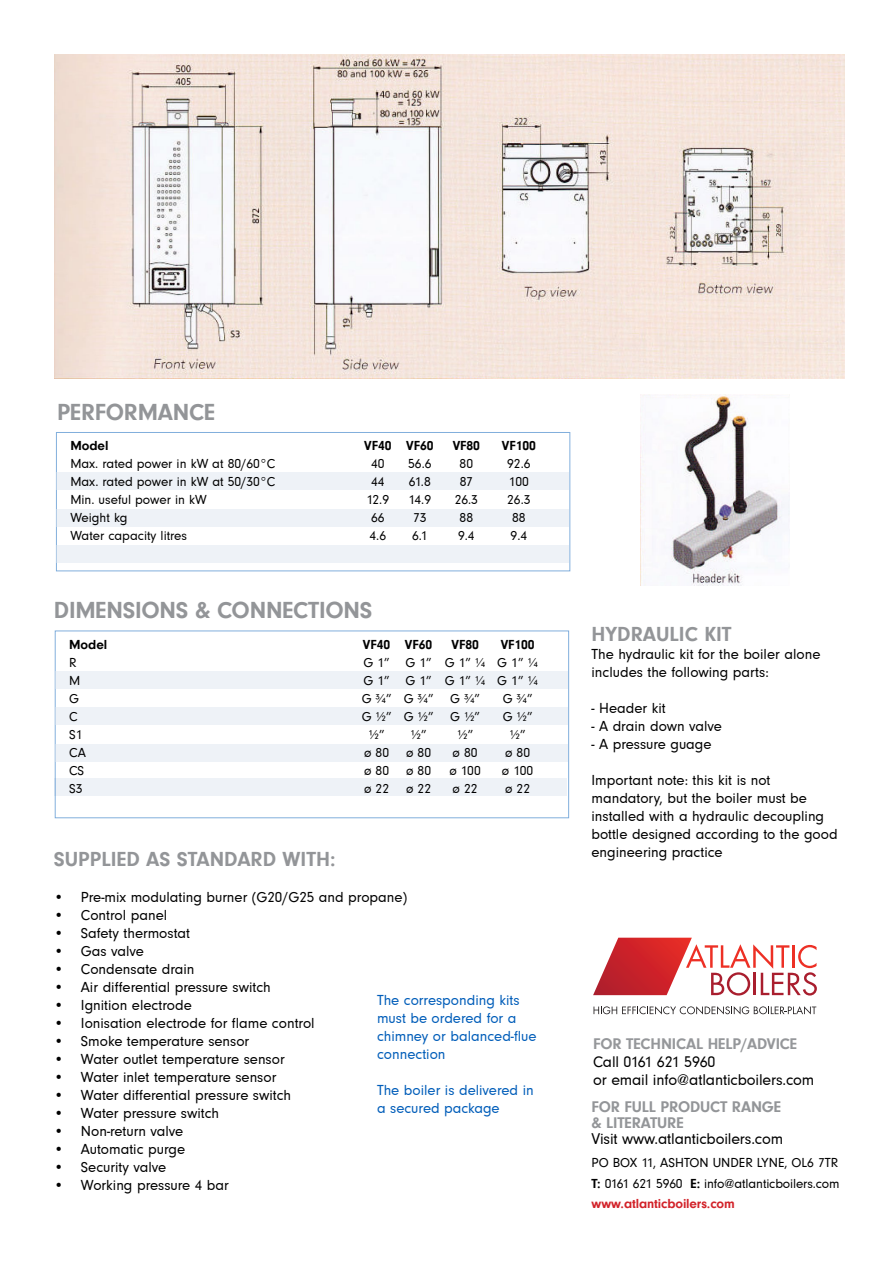
<style>
.page{position:relative;width:893px;height:1263px;background:#fff}
.page>*{position:absolute;margin:0;border:0;box-sizing:border-box;transform-origin:0 0}
.t1{font:700 24px "Neuzeit Gro T";letter-spacing:-.01em;color:#939598}
.t2{font:700 21px "Neuzeit Gro T";color:#939598}
.t3{font:16.05px "Neuzeit Gro T";letter-spacing:-.01em;color:#000}
.t4{font:700 15.9px/16px "Neuzeit Gro T";letter-spacing:-.01em;color:#939598}
.t5{font:700 15.9px "Neuzeit Gro T";letter-spacing:-.01em;color:#95979a}
.t6{font:15.9px "Neuzeit Gro T";letter-spacing:-.01em;color:#000}
.t7{font:15px/18px "Neuzeit Gro T";color:#000}
.t8{font:15px/18px "Neuzeit Gro T";color:#005db9}
.t9{font:13.5px/20.4px "Neuzeit Gro T";color:#000;text-align:justify}
.t10{font:700 13.5px "Neuzeit Gro T";color:#000}
.s1{font-weight:700}
.s2{font-weight:700;color:#d2232a}
</style>
<div class="page">
<div style="left:54px;top:779px;width:512px;height:17px;background:#eef2f7"></div>
<svg style="left:593px;top:938px;width:224px;height:57px"></svg>
<svg style="left:593px;top:1006px;width:223px;height:8px"></svg>
<div style="left:57px;top:473px;width:512px;height:17px;background:#eef2f7"></div>
<div style="left:57px;top:509px;width:512px;height:18px;background:#eef2f7"></div>
<div style="left:56px;top:546px;width:512px;height:17px;background:#eef2f7"></div>
<img style="left:55px;top:54px;width:789px;height:324px">
<img style="left:641px;top:394px;width:149px;height:191px">
<div style="left:55px;top:671px;width:513px;height:17px;background:#eef2f7"></div>
<div style="left:55px;top:707px;width:513px;height:18px;background:#eef2f7"></div>
<div style="left:55px;top:744px;width:512px;height:17px;background:#eef2f7"></div>
<h1 class="t1" style="left:57px;top:399px;width:160px">PERFORMANCE</h1>
<p class="t10" style="left:70px;top:438px;width:40px">Model</p>
<p class="t10" style="left:364px;top:438px;width:71px">VF40 VF60</p>
<p class="t10" style="left:453px;top:438px;width:29px">VF80</p>
<p class="t10" style="left:502px;top:438px;width:35px">VF100</p>
<p class="t9" style="left:70px;top:454px;width:206px">Max. rated power in kW at 80/60°C</p>
<p class="t9" style="left:371px;top:454px;width:15px">40</p>
<p class="t9" style="left:408px;top:454px;width:25px">56.6</p>
<p class="t9" style="left:460px;top:454px;width:15px">80</p>
<p class="t9" style="left:507px;top:454px;width:25px">92.6</p>
<p class="t9" style="left:70px;top:472px;width:206px">Max. rated power in kW at 50/30°C</p>
<p class="t9" style="left:371px;top:472px;width:15px">44</p>
<p class="t9" style="left:409px;top:472px;width:23px">61.8</p>
<p class="t9" style="left:460px;top:472px;width:14px">87</p>
<p class="t9" style="left:509px;top:472px;width:21px">100</p>
<p class="t9" style="left:70px;top:490px;width:138px">Min. useful power in kW</p>
<p class="t9" style="left:367px;top:490px;width:24px">12.9</p>
<p class="t9" style="left:409px;top:490px;width:24px">14.9</p>
<p class="t9" style="left:455px;top:490px;width:25px">26.3</p>
<p class="t9" style="left:507px;top:490px;width:25px">26.3</p>
<p class="t9" style="left:70px;top:508px;width:59px">Weight kg</p>
<p class="t9" style="left:371px;top:508px;width:15px">66</p>
<p class="t9" style="left:413px;top:508px;width:15px">73</p>
<p class="t9" style="left:460px;top:508px;width:15px">88</p>
<p class="t9" style="left:512px;top:508px;width:15px">88</p>
<p class="t9" style="left:70px;top:526px;width:118px">Water capacity litres</p>
<p class="t9" style="left:370px;top:526px;width:18px">4.6</p>
<p class="t9" style="left:412px;top:526px;width:17px">6.1</p>
<p class="t9" style="left:458px;top:526px;width:18px">9.4</p>
<p class="t9" style="left:511px;top:526px;width:18px">9.4</p>
<h1 class="t1" style="left:54px;top:596px;width:320px">DIMENSIONS &amp; CONNECTIONS</h1>
<p class="t10" style="left:69px;top:637px;width:40px">Model</p>
<p class="t10" style="left:363px;top:637px;width:71px">VF40 VF60</p>
<p class="t10" style="left:451px;top:637px;width:29px">VF80</p>
<p class="t10" style="left:501px;top:637px;width:35px">VF100</p>
<p class="t9" style="left:69px;top:652px;width:9px">R</p>
<p class="t9" style="left:364px;top:652px;width:176px">G 1” G 1” G 1” ¼ G 1” ¼</p>
<p class="t9" style="left:69px;top:670px;width:13px">M</p>
<p class="t9" style="left:364px;top:670px;width:176px">G 1” G 1” G 1” ¼ G 1” ¼</p>
<p class="t9" style="left:69px;top:688px;width:11px">G</p>
<p class="t9" style="left:362px;top:688px;width:120px">G ¾” G ¾” G ¾”</p>
<p class="t9" style="left:503px;top:688px;width:31px">G ¾”</p>
<p class="t9" style="left:69px;top:706px;width:10px">C</p>
<p class="t9" style="left:362px;top:706px;width:120px">G ½” G ½” G ½”</p>
<p class="t9" style="left:503px;top:706px;width:31px">G ½”</p>
<p class="t9" style="left:69px;top:724px;width:15px">S1</p>
<p class="t9" style="left:369px;top:724px;width:17px">½”</p>
<p class="t9" style="left:411px;top:724px;width:17px">½”</p>
<p class="t9" style="left:457px;top:724px;width:17px">½”</p>
<p class="t9" style="left:510px;top:724px;width:17px">½”</p>
<p class="t9" style="left:69px;top:742px;width:18px">CA</p>
<p class="t9" style="left:364px;top:742px;width:26px">ø 80</p>
<p class="t9" style="left:406px;top:742px;width:26px">ø 80</p>
<p class="t9" style="left:453px;top:742px;width:26px">ø 80</p>
<p class="t9" style="left:505px;top:742px;width:26px">ø 80</p>
<p class="t9" style="left:69px;top:760px;width:17px">CS</p>
<p class="t9" style="left:364px;top:760px;width:26px">ø 80</p>
<p class="t9" style="left:406px;top:760px;width:26px">ø 80</p>
<p class="t9" style="left:449px;top:760px;width:33px">ø 100</p>
<p class="t9" style="left:502px;top:760px;width:33px">ø 100</p>
<p class="t9" style="left:69px;top:778px;width:15px">S3</p>
<p class="t9" style="left:364px;top:778px;width:26px">ø 22</p>
<p class="t9" style="left:406px;top:778px;width:26px">ø 22</p>
<p class="t9" style="left:453px;top:778px;width:26px">ø 22</p>
<p class="t9" style="left:505px;top:778px;width:26px">ø 22</p>
<h2 class="t2" style="left:54px;top:847px;width:283px">SUPPLIED AS STANDARD WITH:</h2>
<p class="t7" style="left:54px;top:888px;width:355px">• Pre-mix modulating burner (G20/G25 and propane)</p>
<p class="t7" style="left:54px;top:906px;width:115px">• Control panel</p>
<p class="t7" style="left:54px;top:924px;width:138px">• Safety thermostat</p>
<p class="t7" style="left:54px;top:942px;width:92px">• Gas valve</p>
<p class="t7" style="left:54px;top:960px;width:142px">• Condensate drain</p>
<p class="t7" style="left:54px;top:978px;width:218px">• Air differential pressure switch</p>
<p class="t7" style="left:54px;top:996px;width:139px">• Ignition electrode</p>
<p class="t7" style="left:54px;top:1014px;width:262px">• Ionisation electrode for flame control</p>
<p class="t7" style="left:54px;top:1032px;width:197px">• Smoke temperature sensor</p>
<p class="t7" style="left:54px;top:1050px;width:232px">• Water outlet temperature sensor</p>
<p class="t7" style="left:54px;top:1068px;width:224px">• Water inlet temperature sensor</p>
<p class="t7" style="left:54px;top:1086px;width:239px">• Water differential pressure switch</p>
<p class="t7" style="left:54px;top:1104px;width:167px">• Water pressure switch</p>
<p class="t7" style="left:54px;top:1122px;width:131px">• Non-return valve</p>
<p class="t7" style="left:54px;top:1140px;width:133px">• Automatic purge</p>
<p class="t7" style="left:54px;top:1158px;width:114px">• Security valve</p>
<p class="t7" style="left:54px;top:1176px;width:176px">• Working pressure 4 bar</p>
<p class="t8" style="left:377px;top:991px;width:161px">The corresponding kits must be ordered for a chimney or balanced-flue connection</p>
<p class="t8" style="left:377px;top:1081px;width:158px">The boiler is delivered in a secured package</p>
<h2 class="t2" style="left:591px;top:623px;width:142px">HYDRAULIC KIT</h2>
<p class="t7" style="left:591px;top:646px;width:230px">The hydraulic kit for the boiler alone includes the following parts:</p>
<p class="t7" style="left:591px;top:700px;width:76px">- Header kit</p>
<p class="t7" style="left:591px;top:718px;width:132px">- A drain down valve</p>
<p class="t7" style="left:591px;top:736px;width:122px">- A pressure guage</p>
<p class="t7" style="left:591px;top:772px;width:248px">Important note: this kit is not mandatory, but the boiler must be installed with a hydraulic decoupling bottle designed according to the good engineering practice</p>
<p class="t5" style="left:593px;top:1034px;width:206px">FOR TECHNICAL HELP/ADVICE</p>
<p class="t6" style="left:593px;top:1053px;width:124px">Call 0161 621 5960</p>
<p class="t3" style="left:593px;top:1071px;width:223px">or email info@atlanticboilers.com</p>
<p class="t4" style="left:591px;top:1099px;width:191px">FOR FULL PRODUCT RANGE &amp; LITERATURE</p>
<p class="t3" style="left:591px;top:1130px;width:193px">Visit www.atlanticboilers.com</p>
<p class="t9" style="left:591px;top:1153px;width:250px">PO BOX 11, ASHTON UNDER LYNE, OL6 7TR <span class="s1">T:</span> 0161 621 5960 <span class="s1">E:</span> info@atlanticboilers.com <span class="s2">www.atlanticboilers.com</span></p>
</div>
